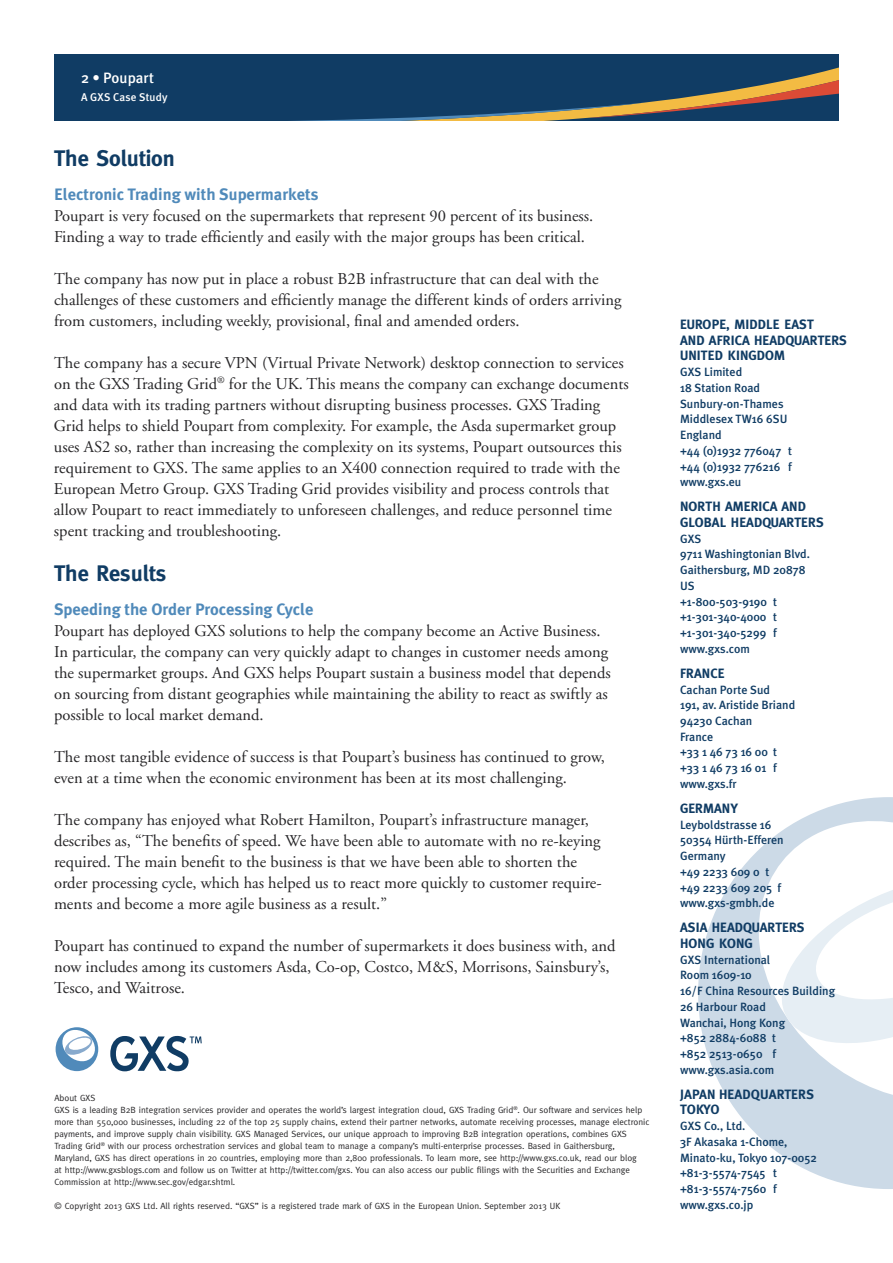
<style>
.page{position:relative;width:893px;height:1263px;background:#fff}
.page>*{position:absolute;margin:0;border:0;box-sizing:border-box;transform-origin:0 0}
.t1{font:700 22.5px "Meta";color:#103c64}
.t2{font:16.5px/21px "Adobe Garamond";color:#262527}
.t3{font:700 16.5px "Meta Plus";color:#508aba}
.t4{font:500 15px "Meta Plus";color:#fff}
.t5{font:700 13.5px/15.8px "Meta";letter-spacing:.01em;color:#103c64}
.t6{font:700 13.5px/15.8px "Meta";letter-spacing:.01em;color:#103c64}
.t7{font:500 12px/15.8px "Meta Plus";color:#103c64}
.t8{font:500 11.25px "Meta Plus";letter-spacing:.01em;color:#fff}
.t9{font:9px/12px "Meta";color:#262527}
</style>
<div class="page">
<div style="left:54px;top:54px;width:785px;height:66px;background:#103c64"></div>
<svg style="left:338px;top:67px;width:501px;height:53px"></svg>
<svg style="left:698px;top:797px;width:195px;height:392px;fill:#ccdae7"></svg>
<svg style="left:765px;top:865px;width:128px;height:190px"></svg>
<svg style="left:56px;top:1027px;width:42px;height:44px"></svg>
<svg style="left:110px;top:1035px;width:92px;height:37px"></svg>
<p class="t4" style="left:81px;top:69px;width:74px">2 • Poupart</p>
<p class="t8" style="left:81px;top:90px;width:88px">A GXS Case Study</p>
<h1 class="t1" style="left:54px;top:145px;width:122px">THE SOLUTION</h1>
<p class="t3" style="left:54px;top:184px;width:266px">Electronic Trading with Supermarkets</p>
<p class="t2" style="left:54px;top:205px;width:541px">Poupart is very focused on the supermarkets that represent 90 percent of its business.<br>Finding a way to trade efficiently and easily with the major groups has been critical.</p>
<p class="t2" style="left:54px;top:268px;width:569px">The company has now put in place a robust B2B infrastructure that can deal with the challenges of these customers and efficiently manage the different kinds of orders arriving from customers, including weekly, provisional, final and amended orders.</p>
<p class="t2" style="left:54px;top:352px;width:576px">The company has a secure VPN (Virtual Private Network) desktop connection to services on the GXS Trading Grid<sup>®</sup> for the UK. This means the company can exchange documents and data with its trading partners without disrupting business processes. GXS Trading Grid helps to shield Poupart from complexity. For example, the Asda supermarket group uses AS2 so, rather than increasing the complexity on its systems, Poupart outsources this requirement to GXS. The same applies to an X400 connection required to trade with the European Metro Group. GXS Trading Grid provides visibility and process controls that allow Poupart to react immediately to unforeseen challenges, and reduce personnel time spent tracking and troubleshooting.</p>
<h1 class="t1" style="left:54px;top:560px;width:114px">THE RESULTS</h1>
<p class="t3" style="left:54px;top:599px;width:261px">Speeding the Order Processing Cycle</p>
<p class="t2" style="left:54px;top:620px;width:558px">Poupart has deployed GXS solutions to help the company become an Active Business.<br>In particular, the company can very quickly adapt to changes in customer needs among the supermarket groups. And GXS helps Poupart sustain a business model that depends on sourcing from distant geographies while maintaining the ability to react as swiftly as possible to local market demand.</p>
<p class="t2" style="left:54px;top:746px;width:552px">The most tangible evidence of success is that Poupart’s business has continued to grow, even at a time when the economic environment has been at its most challenging.</p>
<p class="t2" style="left:54px;top:809px;width:549px">The company has enjoyed what Robert Hamilton, Poupart’s infrastructure manager, describes as, “The benefits of speed. We have been able to automate with no re-keying required. The main benefit to the business is that we have been able to shorten the order processing cycle, which has helped us to react more quickly to customer require&shy;ments and become a more agile business as a result.”</p>
<p class="t2" style="left:54px;top:935px;width:563px;line-height:21.5px">Poupart has continued to expand the number of supermarkets it does business with, and now includes among its customers Asda, Co-op, Costco, M&amp;S, Morrisons, Sainsbury’s,<br>Tesco, and Waitrose.</p>
<p class="t9" style="left:54px;top:1092px;width:596px">About GXS<br>GXS is a leading B2B integration services provider and operates the world’s largest integration cloud, GXS Trading Grid<sup>®</sup>. Our software and services help more than 550,000 businesses, including 22 of the top 25 supply chains, extend their partner networks, automate receiving processes, manage electronic payments, and improve supply chain visibility. GXS Managed Services, our unique approach to improving B2B integration operations, combines GXS Trading Grid<sup>®</sup> with our process orchestration services and global team to manage a company’s multi-enterprise processes. Based in Gaithersburg, Maryland, GXS has direct operations in 20 countries, employing more than 2,800 professionals. To learn more, see http://www.gxs.co.uk, read our blog<br>at http://www.gxsblogs.com and follow us on Twitter at http://twitter.com/gxs. You can also access our public filings with the Securities and Exchange Commission at http://www.sec.gov/edgar.shtml.</p>
<p class="t9" style="left:54px;top:1200px;width:507px">© Copyright 2013 GXS Ltd. All rights reserved. “GXS” is a registered trade mark of GXS in the European Union. September 2013 UK</p>
<p class="t5" style="left:680px;top:316px;width:168px">EUROPE, MIDDLE EAST<br>AND AFRICA HEADQUARTERS<br>UNITED KINGDOM</p>
<p class="t7" style="left:680px;top:364px;width:113px">GXS Limited<br>18 Station Road<br>Sunbury-on-Thames<br>Middlesex TW16 6SU<br>England<br>+44 (0)1932 776047 t +44 (0)1932 776216 f www.gxs.eu</p>
<p class="t5" style="left:680px;top:499px;width:18px">NORTH</p>
<p class="t5" style="left:725px;top:499px;width:17px">AMERICA</p>
<p class="t5" style="left:781px;top:499px;width:10px">AND</p>
<p class="t5" style="left:680px;top:514px;width:17px">GLOBAL</p>
<p class="t5" style="left:731px;top:514px;width:18px">HEADQUARTERS</p>
<p class="t7" style="left:680px;top:531px;width:131px">GXS<br>9711 Washingtonian Blvd.<br>Gaithersburg, MD 20878<br>US<br>+1-800-503-9190 t +1-301-340-4000 t +1-301-340-5299 f www.gxs.com</p>
<p class="t5" style="left:680px;top:665px;width:15px">FRANCE</p>
<p class="t7" style="left:680px;top:681px;width:117px">Cachan Porte Sud<br>191, av. Aristide Briand<br>94230 Cachan<br>France<br>+33 1 46 73 16 00 t +33 1 46 73 16 01 f www.gxs.fr</p>
<p class="t5" style="left:680px;top:800px;width:18px">GERMAN</p>
<p class="t5" style="left:730px;top:800px;width:9px">Y</p>
<p class="t7" style="left:680px;top:816px;width:105px">Leyboldstrasse 16<br>50354 Hürth-Efferen<br>Germany<br>+49 2233 609 0 t +49 2233 609 205 f www.gxs-gmbh.de</p>
<p class="t5" style="left:680px;top:919px;width:126px">ASIA HEADQUARTERS<br>HONG KONG</p>
<p class="t7" style="left:680px;top:951px;width:157px">GXS International<br>Room 1609-10<br>16/F China Resources Building<br>26 Harbour Road<br>Wanchai, Hong Kong<br>+852 2884-6088 t<br>+852 2513-0650 f www.gxs.asia.com</p>
<p class="t6" style="left:680px;top:1086px;width:135px">JAPAN HEADQUARTERS<br>TOKYO</p>
<p class="t7" style="left:680px;top:1118px;width:138px">GXS Co., Ltd.<br>3F Akasaka 1-Chome,<br>Minato-ku, Tokyo 107-0052 +81-3-5574-7545 t +81-3-5574-7560 f www.gxs.co.jp</p>
</div>
